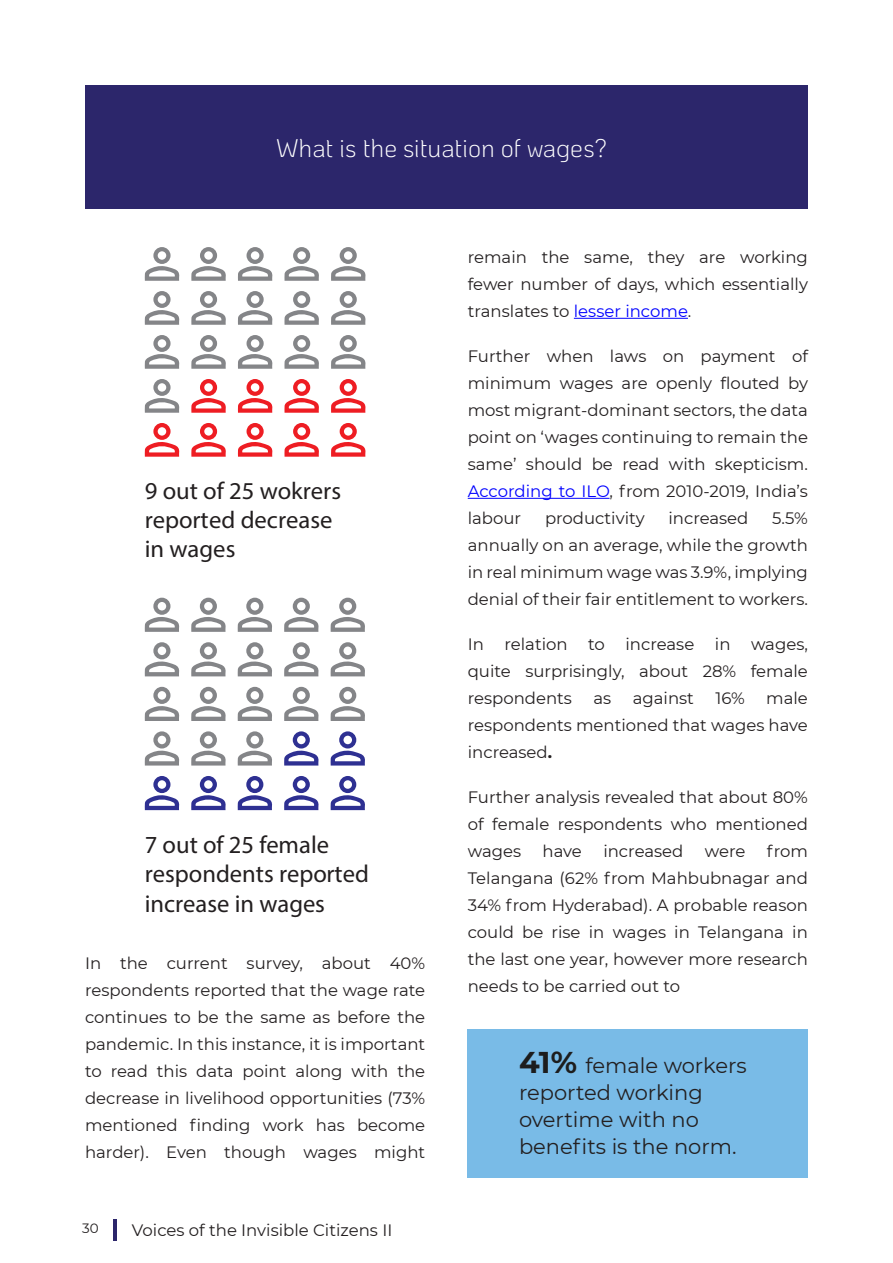
<style>
.page{position:relative;width:893px;height:1263px;background:#fff}
.page>*{position:absolute;margin:0;border:0;box-sizing:border-box;transform-origin:0 0}
.t1{font:300 25.5px "Ko Ho";letter-spacing:-.005em;color:#fff}
.t2{font:24.6px/29.5px "Myriad Pro";color:#231f20}
.t3{font:24.3px/29.1px "Myriad Pro";color:#231f20}
.t4{font:21px/27px "Montserrat";color:#231f20}
.t5{font:16.5px/27px "Montserrat";color:#231f20;text-align:justify}
.t6{font:13.5px "Montserrat";color:#231f20}
.s1{color:#00f}
.s2{font-weight:700}
.s3{font-weight:700;font-size:30px;color:#1d1d1d}
</style>
<div class="page">
<hr style="left:114px;top:1219px;width:3px;height:22px;background:#2c266b">
<hr style="left:574px;top:318px;width:114px;height:1px;background:#00f">
<hr style="left:468px;top:498px;width:141px;height:1px;background:#00f">
<div style="left:85px;top:85px;width:723px;height:124px;background:#2c266b"></div>
<div style="left:468px;top:1029px;width:340px;height:148px;background:#79bbe7"></div>
<svg style="left:145px;top:247px;width:35px;height:34px"></svg>
<svg style="left:191px;top:247px;width:35px;height:34px"></svg>
<svg style="left:238px;top:247px;width:35px;height:34px"></svg>
<svg style="left:284px;top:247px;width:35px;height:34px"></svg>
<svg style="left:331px;top:247px;width:35px;height:34px"></svg>
<svg style="left:145px;top:291px;width:35px;height:34px"></svg>
<svg style="left:191px;top:291px;width:35px;height:34px"></svg>
<svg style="left:238px;top:291px;width:35px;height:34px"></svg>
<svg style="left:284px;top:291px;width:35px;height:34px"></svg>
<svg style="left:331px;top:291px;width:35px;height:34px"></svg>
<svg style="left:145px;top:335px;width:35px;height:34px"></svg>
<svg style="left:191px;top:335px;width:35px;height:34px"></svg>
<svg style="left:238px;top:335px;width:35px;height:34px"></svg>
<svg style="left:284px;top:335px;width:35px;height:34px"></svg>
<svg style="left:331px;top:335px;width:35px;height:34px"></svg>
<svg style="left:145px;top:379px;width:35px;height:34px"></svg>
<svg style="left:191px;top:379px;width:35px;height:34px"></svg>
<svg style="left:238px;top:379px;width:35px;height:34px"></svg>
<svg style="left:284px;top:379px;width:35px;height:34px"></svg>
<svg style="left:331px;top:379px;width:35px;height:34px"></svg>
<svg style="left:145px;top:423px;width:35px;height:34px"></svg>
<svg style="left:191px;top:423px;width:35px;height:34px"></svg>
<svg style="left:238px;top:423px;width:35px;height:34px"></svg>
<svg style="left:284px;top:423px;width:35px;height:34px"></svg>
<svg style="left:331px;top:423px;width:35px;height:34px"></svg>
<svg style="left:145px;top:598px;width:34px;height:34px"></svg>
<svg style="left:191px;top:598px;width:35px;height:34px"></svg>
<svg style="left:238px;top:598px;width:34px;height:34px"></svg>
<svg style="left:284px;top:598px;width:35px;height:34px"></svg>
<svg style="left:331px;top:598px;width:34px;height:34px"></svg>
<svg style="left:145px;top:642px;width:34px;height:34px"></svg>
<svg style="left:191px;top:642px;width:35px;height:34px"></svg>
<svg style="left:238px;top:642px;width:34px;height:34px"></svg>
<svg style="left:284px;top:642px;width:35px;height:34px"></svg>
<svg style="left:331px;top:642px;width:34px;height:34px"></svg>
<svg style="left:145px;top:687px;width:34px;height:34px"></svg>
<svg style="left:191px;top:687px;width:35px;height:34px"></svg>
<svg style="left:238px;top:687px;width:34px;height:34px"></svg>
<svg style="left:284px;top:687px;width:35px;height:34px"></svg>
<svg style="left:331px;top:687px;width:34px;height:34px"></svg>
<svg style="left:145px;top:731px;width:34px;height:34px"></svg>
<svg style="left:191px;top:731px;width:35px;height:34px"></svg>
<svg style="left:238px;top:731px;width:34px;height:34px"></svg>
<svg style="left:284px;top:731px;width:35px;height:34px"></svg>
<svg style="left:331px;top:731px;width:34px;height:34px"></svg>
<svg style="left:145px;top:776px;width:34px;height:34px"></svg>
<svg style="left:191px;top:776px;width:35px;height:34px"></svg>
<svg style="left:238px;top:776px;width:34px;height:34px"></svg>
<svg style="left:284px;top:776px;width:35px;height:34px"></svg>
<svg style="left:331px;top:776px;width:34px;height:34px"></svg>
<p class="t1" style="left:276px;top:128px;width:332px">What is the situation of wages?</p>
<h3 class="t3" style="left:145px;top:476px;width:198px">9 out of 25 wokrers reported decrease in wages</h3>
<h2 class="t2" style="left:145px;top:829px;width:226px">7 out of 25 female respondents reported increase in wages</h2>
<p class="t5" style="left:85px;top:948px;width:342px">In the current survey, about 40% respondents reported that the wage rate continues to be the same as before the pandemic. In this instance, it is important to read this data point along with the decrease in livelihood opportunities (73% mentioned finding work has become harder). Even though wages might</p>
<p class="t6" style="left:82px;top:1218px;width:18px">30</p>
<p class="t5" style="left:132px;top:1216px;width:262px">Voices of the Invisible Citizens II</p>
<p class="t5" style="left:468px;top:243px;width:342px">remain the same, they are working fewer number of days, which essentially translates to <span class="s1">lesser income</span>.</p>
<p class="t5" style="left:468px;top:342px;width:342px">Further when laws on payment of minimum wages are openly flouted by most migrant-dominant sectors, the data point on ‘wages continuing to remain the same’ should be read with skepticism.<br><span class="s1">According to ILO</span>, from 2010-2019, India’s labour</p>
<p class="t5" style="left:545px;top:504px;width:101px">productivity</p>
<p class="t5" style="left:668px;top:504px;width:82px">increased</p>
<p class="t5" style="left:468px;top:504px;width:342px;text-indent:304px">5.5% annually on an average, while the growth in real minimum wage was 3.9%, implying denial of their fair entitlement to workers.</p>
<p class="t5" style="left:468px;top:630px;width:342px">In relation to increase in wages, quite surprisingly, about 28% female respondents</p>
<p class="t5" style="left:468px;top:684px;width:342px;text-indent:298px">male respondents mentioned that wages have increased<span class="s2">.</span></p>
<p class="t5" style="left:468px;top:783px;width:342px">Further analysis revealed that about 80% of female respondents who mentioned wages</p>
<p class="t5" style="left:593px;top:684px;width:19px">as</p>
<p class="t5" style="left:633px;top:684px;width:63px">against</p>
<p class="t5" style="left:715px;top:684px;width:31px">16%</p>
<p class="t5" style="left:468px;top:837px;width:342px;text-indent:299px">from Telangana (62% from Mahbubnagar and 34% from Hyderabad). A probable reason could be rise in wages in Telangana in the last one year, however more research needs to be carried out to</p>
<p class="t5" style="left:542px;top:837px;width:41px">have</p>
<p class="t5" style="left:603px;top:837px;width:82px">increased</p>
<p class="t5" style="left:705px;top:837px;width:42px">were</p>
<p class="t4" style="left:519px;top:1051px;width:229px"><span class="s3">41%</span> female workers reported working overtime with no benefits is the norm.</p>
</div>
